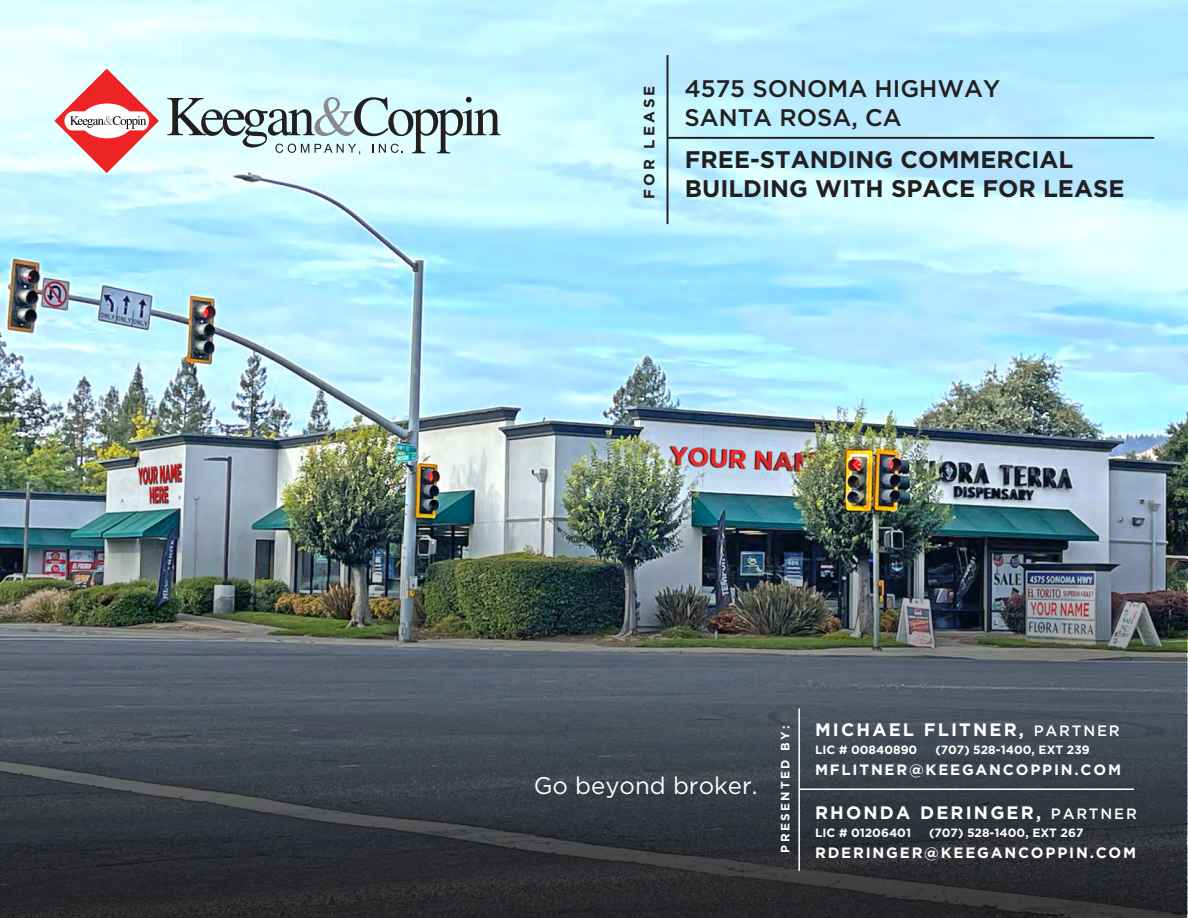
<style>
.page{position:relative;width:1188px;height:918px;background:#fff}
.page>*{position:absolute;margin:0;border:0;box-sizing:border-box;transform-origin:0 0}
.cover_pg_title{font:700 24px "Gotham";color:#231f20}
.t1{font:500 24px "Gotham";color:#231f20}
.cover_pg_go_beyond_tagline{font:24px "Gotham";color:#fff}
.cover_footer_-_agent{font:700 18px "Gotham";letter-spacing:.12em;color:#fff}
.cover_footer_-_agent_email{font:700 15px "Gotham";letter-spacing:.12em;color:#fff}
.t2{font:700 15px "Gotham";letter-spacing:.2em;color:#231f20}
.cover_footer_-_lic{font:700 12px "Gotham";color:#fff}
.footer_-__represented_by{font:700 12px "Gotham";letter-spacing:.2em;color:#fff}
.s1{font-weight:500;font-size:15px}
</style>
<div class="page">
<img style="left:0;top:0;width:1188px;height:918px">
<img style="left:0;top:500px;width:1186px;height:418px">
<hr style="left:668px;top:137px;width:486px;height:2px;background:#231f20">
<hr style="left:667px;top:55px;width:1px;height:169px;background:#231f20">
<hr style="left:798px;top:708px;width:2px;height:163px;background:#fff">
<hr style="left:800px;top:788px;width:334px;height:2px;background:#fff">
<svg style="left:54px;top:69px;width:105px;height:104px"></svg>
<svg style="left:167px;top:97px;width:334px;height:57px;background:#b4cccd"></svg>
<p class="t2" style="left:640px;top:199px;width:114px;rotate:-90deg">FOR LEASE</p>
<p class="t1" style="left:684px;top:75px;width:317px">4575 SONOMA HIGHWAY</p>
<p class="t1" style="left:684px;top:104px;width:219px">SANTA ROSA, CA</p>
<p class="cover_pg_title" style="left:685px;top:146px;width:390px">FREE-STANDING COMMERCIAL</p>
<p class="cover_pg_title" style="left:685px;top:174px;width:441px">BUILDING WITH SPACE FOR LEASE</p>
<p class="cover_pg_go_beyond_tagline" style="left:534px;top:772px;width:225px">Go beyond broker.</p>
<p class="footer_-__represented_by" style="left:778px;top:853px;width:129px;rotate:-90deg">PRESENTED BY:</p>
<p class="cover_footer_-_agent" style="left:815px;top:719px;width:306px">MICHAEL FLITNER, <span class="s1">PARTNER</span></p>
<p class="cover_footer_-_lic" style="left:815px;top:742px;width:104px">LIC # 00840890</p>
<p class="cover_footer_-_lic" style="left:935px;top:742px;width:156px">(707) 528-1400, EXT 239</p>
<p class="cover_footer_-_agent_email" style="left:815px;top:761px;width:307px">MFLITNER@KEEGANCOPPIN.COM</p>
<p class="cover_footer_-_agent" style="left:815px;top:802px;width:323px">RHONDA DERINGER, <span class="s1">PARTNER</span></p>
<p class="cover_footer_-_lic" style="left:815px;top:825px;width:98px">LIC # 01206401</p>
<p class="cover_footer_-_lic" style="left:929px;top:825px;width:156px">(707) 528-1400, EXT 267</p>
<p class="cover_footer_-_agent_email" style="left:815px;top:844px;width:323px">RDERINGER@KEEGANCOPPIN.COM</p>
</div>
